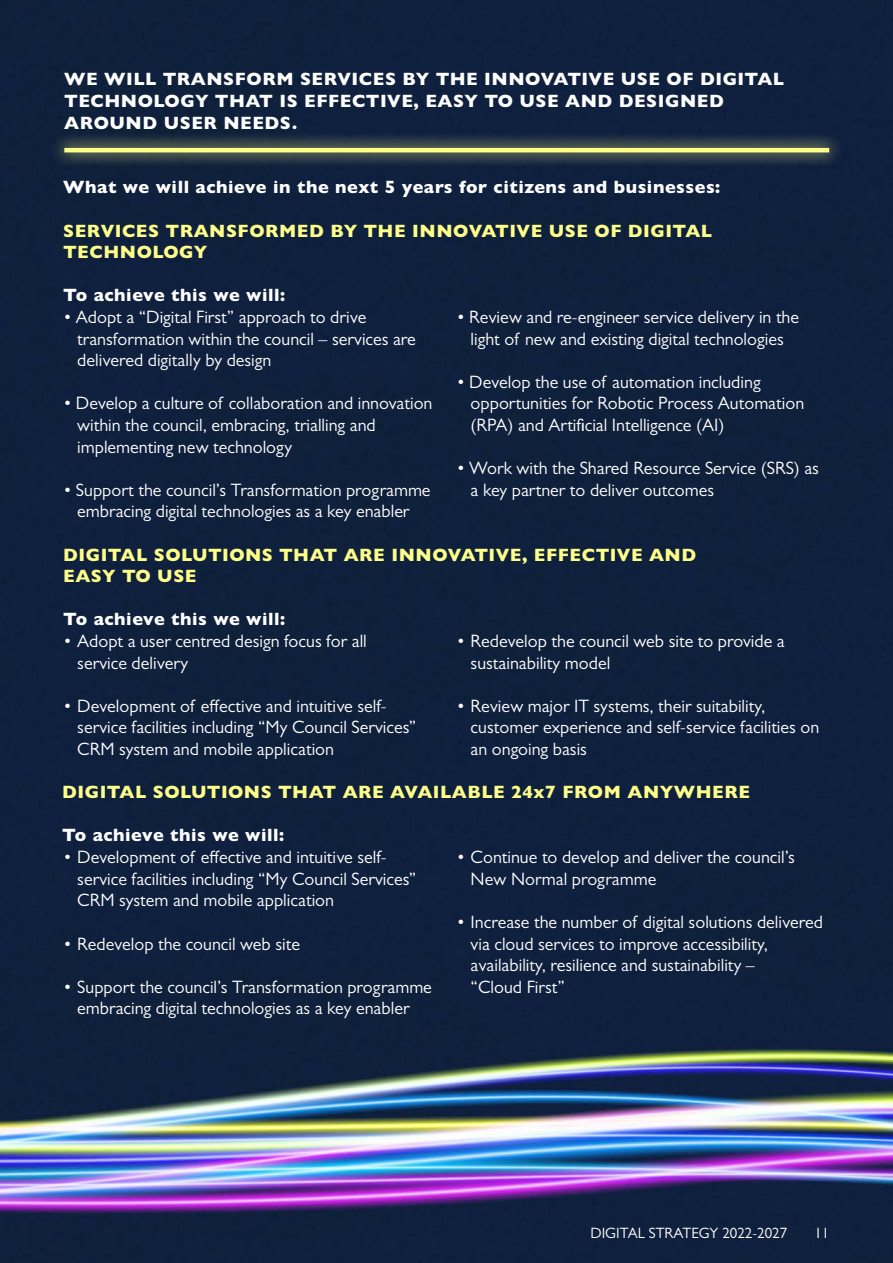
<style>
.page{position:relative;width:893px;height:1263px;background:#fff}
.page>*{position:absolute;margin:0;border:0;box-sizing:border-box;transform-origin:0 0}
.t1{font:18px/21.6px "Gill Sans MT Pro";color:#fff}
.t2{font:800 18px/21.6px "Gill Sans MT Pro";letter-spacing:.03em;color:#fff}
.Achievement_Yellow{font:800 18px/21.6px "Gill Sans MT Pro";letter-spacing:.03em;color:#feff88}
.t3{font:15px "Gill Sans MT Pro";color:#fff}
</style>
<div class="page">
<img style="left:0;top:0;width:893px;height:1263px">
<div style="left:49px;top:132px;width:795px;height:36px;background:#feff88;opacity:.75"></div>
<svg style="left:62px;top:146px;width:768px;height:8px;background:#aeb56f"></svg>
<p class="t2" style="left:64px;top:68px;width:721px">WE WILL TRANSFORM SERVICES BY THE INNOVATIVE USE OF DIGITAL<br>TECHNOLOGY THAT IS EFFECTIVE, EASY TO USE AND DESIGNED<br>AROUND USER NEEDS.</p>
<p class="t2" style="left:63px;top:176px;width:659px">What we will achieve in the next 5 years for citizens and businesses:</p>
<p class="Achievement_Yellow" style="left:63px;top:220px;width:650px">SERVICES TRANSFORMED BY THE INNOVATIVE USE OF DIGITAL<br>TECHNOLOGY</p>
<p class="t2" style="left:63px;top:284px;width:224px">To achieve this we will:</p>
<p class="t1" style="left:77px;top:306px;width:340px;text-indent:-14px">• Adopt a “Digital First” approach to drive transformation within the council – services are delivered digitally by design</p>
<p class="t1" style="left:77px;top:392px;width:357px;text-indent:-14px">• Develop a culture of collaboration and innovation within the council, embracing, trialling and implementing new technology</p>
<p class="t1" style="left:64px;top:479px;width:368px;text-align:center">• Support the council’s Transformation programme embracing digital technologies as a key enabler</p>
<p class="t1" style="left:457px;top:306px;width:344px;text-align:center">• Review and re-engineer service delivery in the light of new and existing digital technologies</p>
<p class="t1" style="left:471px;top:371px;width:335px;text-indent:-14px">• Develop the use of automation including opportunities for Robotic Process Automation (RPA) and Artificial Intelligence (AI)</p>
<p class="t1" style="left:471px;top:457px;width:350px;text-indent:-14px">• Work with the Shared Resource Service (SRS) as a key partner to deliver outcomes</p>
<p class="Achievement_Yellow" style="left:63px;top:544px;width:634px">DIGITAL SOLUTIONS THAT ARE INNOVATIVE, EFFECTIVE AND<br>EASY TO USE</p>
<p class="t2" style="left:63px;top:608px;width:224px">To achieve this we will:</p>
<p class="t1" style="left:77px;top:630px;width:291px;text-indent:-13px">• Adopt a user centred design focus for all service delivery</p>
<p class="t1" style="left:77px;top:695px;width:341px;text-indent:-14px">• Development of effective and intuitive self&shy;service facilities including “My Council Services”<br>CRM system and mobile application</p>
<p class="t1" style="left:471px;top:630px;width:316px;text-indent:-14px">• Redevelop the council web site to provide a sustainability model</p>
<p class="t1" style="left:471px;top:695px;width:350px;text-indent:-14px">• Review major IT systems, their suitability, customer experience and self-service facilities on an ongoing basis</p>
<p class="Achievement_Yellow" style="left:62px;top:781px;width:689px">DIGITAL SOLUTIONS THAT ARE AVAILABLE 24x7 FROM ANYWHERE</p>
<p class="t2" style="left:62px;top:824px;width:224px">To achieve this we will:</p>
<p class="t1" style="left:77px;top:846px;width:341px;text-indent:-14px">• Development of effective and intuitive self&shy;service facilities including “My Council Services”<br>CRM system and mobile application</p>
<p class="t1" style="left:64px;top:932px;width:238px">• Redevelop the council web site</p>
<p class="t1" style="left:64px;top:976px;width:370px;text-align:center">• Support the council’s Transformation programme embracing digital technologies as a key enabler</p>
<p class="t1" style="left:471px;top:846px;width:326px;text-indent:-14px">• Continue to develop and deliver the council’s<br>New Normal programme</p>
<p class="t1" style="left:471px;top:911px;width:354px;text-indent:-14px">• Increase the number of digital solutions delivered via cloud services to improve accessibility, availability, resilience and sustainability –<br>“Cloud First”</p>
<p class="t3" style="left:590px;top:1224px;width:198px">DIGITAL STRATEGY 2022-2027</p>
<p class="t3" style="left:814px;top:1224px;width:16px">11</p>
</div>
